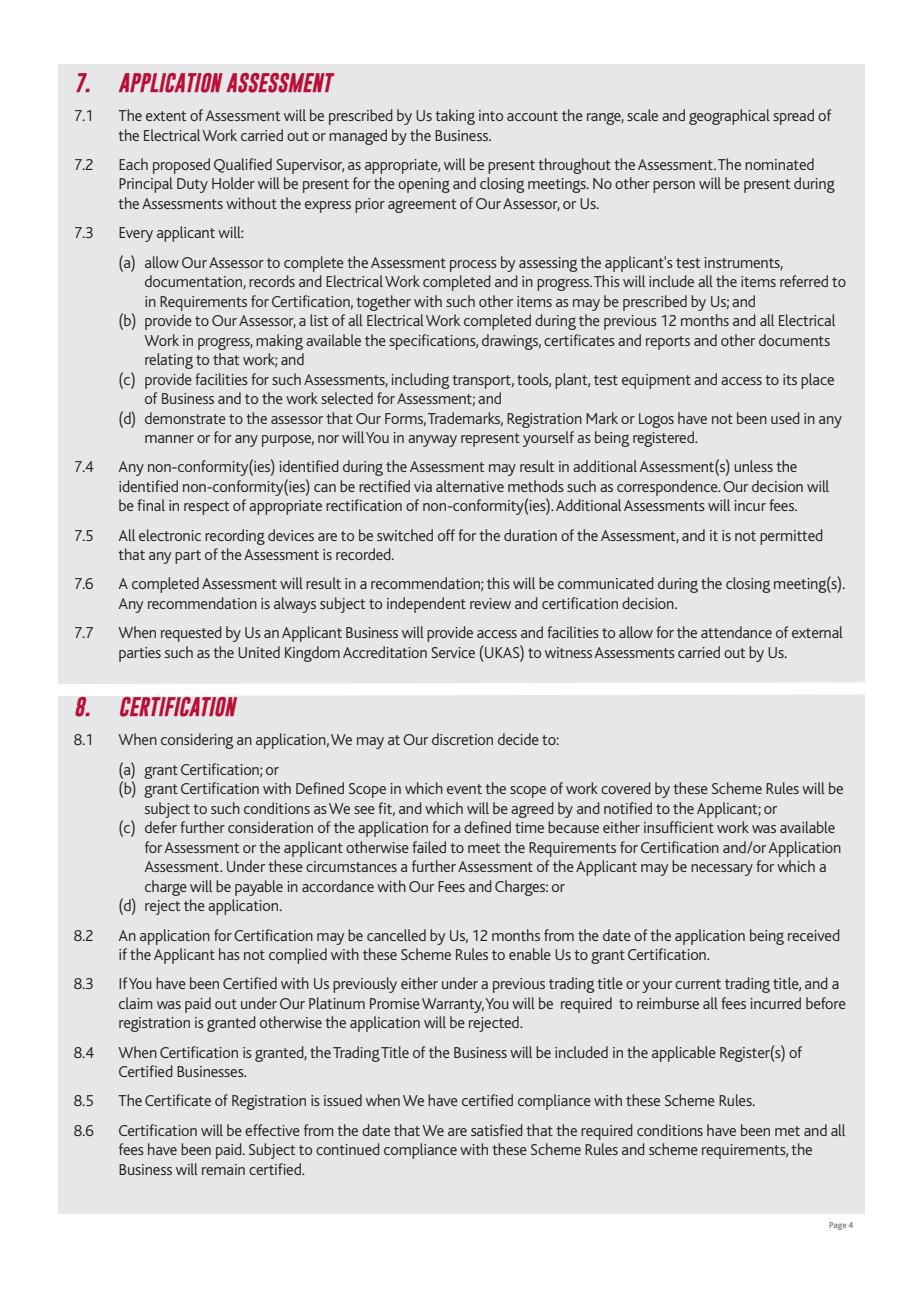
<style>
.page{position:relative;width:919px;height:1289px;background:#fff}
.page>*{position:absolute;margin:0;border:0;box-sizing:border-box;transform-origin:0 0}
.t1{font:italic 700 19.5px "Gobold";color:#b90f36}
.t2{font:300 16.5px/19.5px "Bliss";letter-spacing:-.01em;color:#231f20}
.t3{font:700 9px "Bliss";color:#808285}
</style>
<div class="page">
<div style="left:58px;top:182px;width:806px;height:636px;background:#e6e7e9"></div>
<div style="left:58px;top:810px;width:806px;height:403px;background:#e6e7e9"></div>
<div style="left:58px;top:64px;width:806px;height:127px;background:#e6e7e9"></div>
<svg style="left:58px;top:676px;width:807px;height:26px"></svg>
<p class="t1" style="left:74px;top:74px;width:259px">7. APPLICATION ASSESSMENT</p>
<p class="t2" style="left:74px;top:107px;width:21px">7.1</p>
<p class="t2" style="left:118px;top:107px;width:714px">The extent of Assessment will be prescribed by Us taking into account the range, scale and geographical spread of the Electrical Work carried out or managed by the Business.</p>
<p class="t2" style="left:74px;top:156px;width:21px">7.2</p>
<p class="t2" style="left:118px;top:156px;width:717px">Each proposed Qualified Supervisor, as appropriate, will be present throughout the Assessment. The nominated<br>Principal Duty Holder will be present for the opening and closing meetings. No other person will be present during the Assessments without the express prior agreement of Our Assessor, or Us.</p>
<p class="t2" style="left:74px;top:224px;width:21px">7.3</p>
<p class="t2" style="left:119px;top:220px;width:666px;line-height:29.2px">Every applicant will:<br>(a) allow Our Assessor to complete the Assessment process by assessing the applicant's test instruments,</p>
<p class="t2" style="left:144px;top:273px;width:703px">documentation, records and Electrical Work completed and in progress. This will include all the items referred to</p>
<p class="t2" style="left:144px;top:293px;width:613px">in Requirements for Certification, together with such other items as may be prescribed by Us; and</p>
<p class="t2" style="left:119px;top:312px;width:718px">(b) provide to Our Assessor, a list of all Electrical Work completed during the previous 12 months and all Electrical</p>
<p class="t2" style="left:144px;top:332px;width:687px">Work in progress, making available the specifications, drawings, certificates and reports and other documents</p>
<p class="t2" style="left:144px;top:351px;width:162px">relating to that work; and</p>
<p class="t2" style="left:119px;top:371px;width:717px">(c) provide facilities for such Assessments, including transport, tools, plant, test equipment and access to its place</p>
<p class="t2" style="left:144px;top:390px;width:359px">of Business and to the work selected for Assessment; and</p>
<p class="t2" style="left:119px;top:410px;width:724px">(d) demonstrate to the assessor that Our Forms, Trademarks, Registration Mark or Logos have not been used in any</p>
<p class="t2" style="left:144px;top:429px;width:555px">manner or for any purpose, nor will You in anyway represent yourself as being registered.</p>
<p class="t2" style="left:74px;top:458px;width:21px">7.4</p>
<p class="t2" style="left:118px;top:458px;width:712px">Any non-conformity(ies) identified during the Assessment may result in additional Assessment(s) unless the identified non-conformity(ies) can be rectified via alternative methods such as correspondence. Our decision will be final in respect of appropriate rectification of non-conformity(ies). Additional Assessments will incur fees.</p>
<p class="t2" style="left:74px;top:527px;width:21px">7.5</p>
<p class="t2" style="left:118px;top:527px;width:706px">All electronic recording devices are to be switched off for the duration of the Assessment, and it is not permitted that any part of the Assessment is recorded.</p>
<p class="t2" style="left:74px;top:575px;width:21px">7.6</p>
<p class="t2" style="left:118px;top:575px;width:728px">A completed Assessment will result in a recommendation; this will be communicated during the closing meeting(s).<br>Any recommendation is always subject to independent review and certification decision.</p>
<p class="t2" style="left:74px;top:624px;width:21px">7.7</p>
<p class="t2" style="left:118px;top:624px;width:725px">When requested by Us an Applicant Business will provide access and facilities to allow for the attendance of external parties such as the United Kingdom Accreditation Service (UKAS) to witness Assessments carried out by Us.</p>
<p class="t1" style="left:74px;top:698px;width:162px">8. CERTIFICATION</p>
<p class="t2" style="left:74px;top:731px;width:21px">8.1</p>
<p class="t2" style="left:119px;top:727px;width:442px;line-height:29.2px">When considering an application, We may at Our discretion decide to: (a) grant Certification; or</p>
<p class="t2" style="left:119px;top:780px;width:726px">(b) grant Certification with Defined Scope in which event the scope of work covered by these Scheme Rules will be</p>
<p class="t2" style="left:144px;top:800px;width:634px">subject to such conditions as We see fit, and which will be agreed by and notified to the Applicant; or</p>
<p class="t2" style="left:119px;top:819px;width:718px">(c) defer further consideration of the application for a defined time because either insufficient work was available</p>
<p class="t2" style="left:144px;top:839px;width:698px">for Assessment or the applicant otherwise failed to meet the Requirements for Certification and/or Application</p>
<p class="t2" style="left:144px;top:858px;width:683px">Assessment. Under these circumstances a further Assessment of the Applicant may be necessary for which a</p>
<p class="t2" style="left:144px;top:878px;width:422px">charge will be payable in accordance with Our Fees and Charges: or</p>
<p class="t2" style="left:119px;top:897px;width:165px">(d) reject the application.</p>
<p class="t2" style="left:74px;top:926px;width:21px">8.2</p>
<p class="t2" style="left:118px;top:926px;width:723px">An application for Certification may be cancelled by Us, 12 months from the date of the application being received if the Applicant has not complied with these Scheme Rules to enable Us to grant Certification.</p>
<p class="t2" style="left:74px;top:975px;width:21px">8.3</p>
<p class="t2" style="left:118px;top:975px;width:728px">If You have been Certified with Us previously either under a previous trading title or your current trading title, and a claim was paid out under Our Platinum Promise Warranty, You will be required to reimburse all fees incurred before registration is granted otherwise the application will be rejected.</p>
<p class="t2" style="left:74px;top:1043px;width:21px">8.4</p>
<p class="t2" style="left:118px;top:1043px;width:685px">When Certification is granted, the Trading Title of the Business will be included in the applicable Register(s) of<br>Certified Businesses.</p>
<p class="t2" style="left:74px;top:1092px;width:21px">8.5</p>
<p class="t2" style="left:119px;top:1092px;width:638px">The Certificate of Registration is issued when We have certified compliance with these Scheme Rules.</p>
<p class="t2" style="left:74px;top:1121px;width:21px">8.6</p>
<p class="t2" style="left:118px;top:1121px;width:728px">Certification will be effective from the date that We are satisfied that the required conditions have been met and all fees have been paid. Subject to continued compliance with these Scheme Rules and scheme requirements, the<br>Business will remain certified.</p>
<p class="t3" style="left:829px;top:1221px;width:26px">Page 4</p>
</div>
